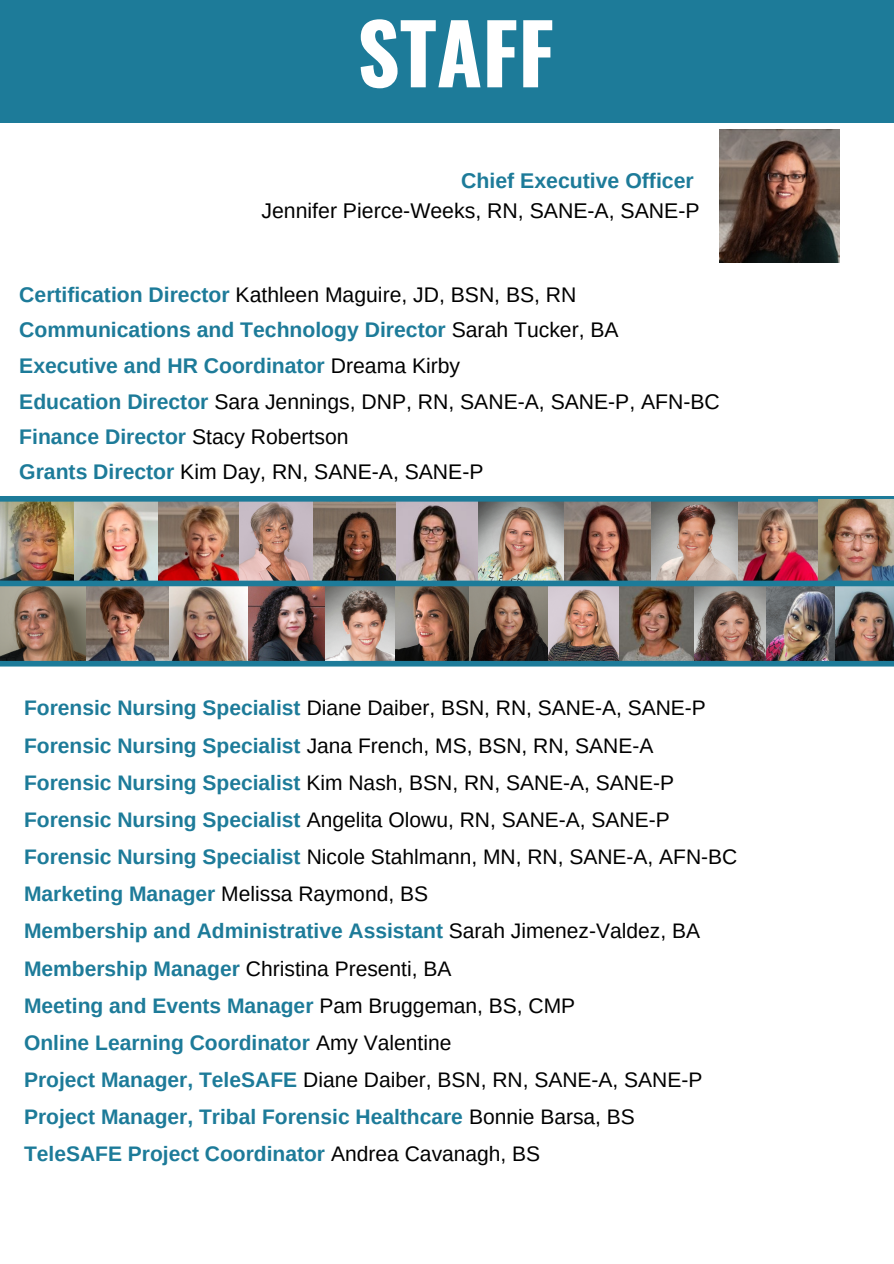
<style>
.page{position:relative;width:894px;height:1264px;background:#fff}
.page>*{position:absolute;margin:0;border:0;box-sizing:border-box;transform-origin:0 0}
.t1{font:700 82.8px "Oswald";color:#fff}
.t2{font:21.3px "Arimo";color:#000}
.t3{font:700 21.3px "Arimo";color:#1d7b99}
.t4{font:21.15px "Arimo";color:#000}
.t5{font:700 21.15px "Arimo";color:#1d7b99}
.t6{font:21px "Arimo";color:#000}
.t7{font:700 21px "Arimo";color:#1d7b99}
.s1{font-weight:700;color:#1d7b99}
.s2{font-weight:400;color:#000}
</style>
<div class="page">
<div style="left:0;top:0;width:893px;height:122px;background:#1d7b99"></div>
<img style="left:0;top:501px;width:312px;height:79px">
<img style="left:86px;top:586px;width:238px;height:75px">
<img style="left:719px;top:129px;width:119px;height:133px">
<img style="left:395px;top:501px;width:83px;height:79px">
<img style="left:312px;top:501px;width:83px;height:98px">
<img style="left:563px;top:501px;width:168px;height:79px">
<img style="left:731px;top:501px;width:162px;height:79px">
<img style="left:618px;top:586px;width:76px;height:75px">
<img style="left:765px;top:586px;width:70px;height:75px">
<img style="left:478px;top:501px;width:85px;height:79px">
<img style="left:694px;top:586px;width:71px;height:75px">
<img style="left:547px;top:586px;width:71px;height:75px">
<img style="left:324px;top:586px;width:71px;height:75px">
<img style="left:0;top:586px;width:86px;height:75px">
<img style="left:468px;top:586px;width:79px;height:75px">
<div style="left:0;top:496px;width:893px;height:5px;background:#1d7b99"></div>
<img style="left:395px;top:586px;width:73px;height:75px">
<img style="left:835px;top:586px;width:58px;height:75px">
<div style="left:0;top:661px;width:893px;height:5px;background:#1d7b99"></div>
<div style="left:0;top:580px;width:893px;height:6px;background:#1d7b99"></div>
<p class="t1" style="left:357px;top:-11px;width:198px">STAFF</p>
<p class="t3" style="left:461px;top:168px;width:234px">Chief Executive Officer</p>
<p class="t2" style="left:261px;top:199px;width:439px">Jennifer Pierce-Weeks, RN, SANE-A, SANE-P</p>
<p class="t4" style="left:19px;top:283px;width:558px"><span class="s1">Certification Director</span> Kathleen Maguire, JD, BSN, BS, RN</p>
<p class="t5" style="left:19px;top:318px;width:600px">Communications and Technology Director <span class="s2">Sarah Tucker, BA</span></p>
<p class="t5" style="left:19px;top:354px;width:442px">Executive and HR Coordinator <span class="s2">Dreama Kirby</span></p>
<p class="t4" style="left:19px;top:390px;width:702px"><span class="s1">Education Director</span> Sara Jennings, DNP, RN, SANE-A, SANE-P, AFN-BC</p>
<p class="t5" style="left:19px;top:425px;width:331px">Finance Director <span class="s2">Stacy Robertson</span></p>
<p class="t4" style="left:19px;top:459px;width:465px"><span class="s1">Grants Director</span> Kim Day, RN, SANE-A, SANE-P</p>
<p class="t6" style="left:24px;top:696px;width:683px"><span class="s1">Forensic Nursing Specialist</span> Diane Daiber, BSN, RN, SANE-A, SANE-P</p>
<p class="t6" style="left:24px;top:733px;width:630px"><span class="s1">Forensic Nursing Specialist</span> Jana French, MS, BSN, RN, SANE-A</p>
<p class="t6" style="left:24px;top:770px;width:651px"><span class="s1">Forensic Nursing Specialist</span> Kim Nash, BSN, RN, SANE-A, SANE-P</p>
<p class="t6" style="left:24px;top:807px;width:647px"><span class="s1">Forensic Nursing Specialist</span> Angelita Olowu, RN, SANE-A, SANE-P</p>
<p class="t6" style="left:24px;top:845px;width:714px"><span class="s1">Forensic Nursing Specialist</span> Nicole Stahlmann, MN, RN, SANE-A, AFN-BC</p>
<p class="t6" style="left:24px;top:882px;width:405px"><span class="s1">Marketing Manager</span> Melissa Raymond, BS</p>
<p class="t7" style="left:24px;top:919px;width:677px">Membership and Administrative Assistant <span class="s2">Sarah Jimenez-Valdez, BA</span></p>
<p class="t6" style="left:24px;top:956px;width:429px"><span class="s1">Membership Manager</span> Christina Presenti, BA</p>
<p class="t7" style="left:24px;top:993px;width:552px">Meeting and Events Manager <span class="s2">Pam Bruggeman, BS, CMP</span></p>
<p class="t7" style="left:24px;top:1030px;width:429px">Online Learning Coordinator <span class="s2">Amy Valentine</span></p>
<p class="t6" style="left:24px;top:1068px;width:679px"><span class="s1">Project Manager, TeleSAFE</span> Diane Daiber, BSN, RN, SANE-A, SANE-P</p>
<p class="t7" style="left:24px;top:1105px;width:612px">Project Manager, Tribal Forensic Healthcare <span class="s2">Bonnie Barsa, BS</span></p>
<p class="t7" style="left:24px;top:1142px;width:517px">TeleSAFE Project Coordinator <span class="s2">Andrea Cavanagh, BS</span></p>
</div>
